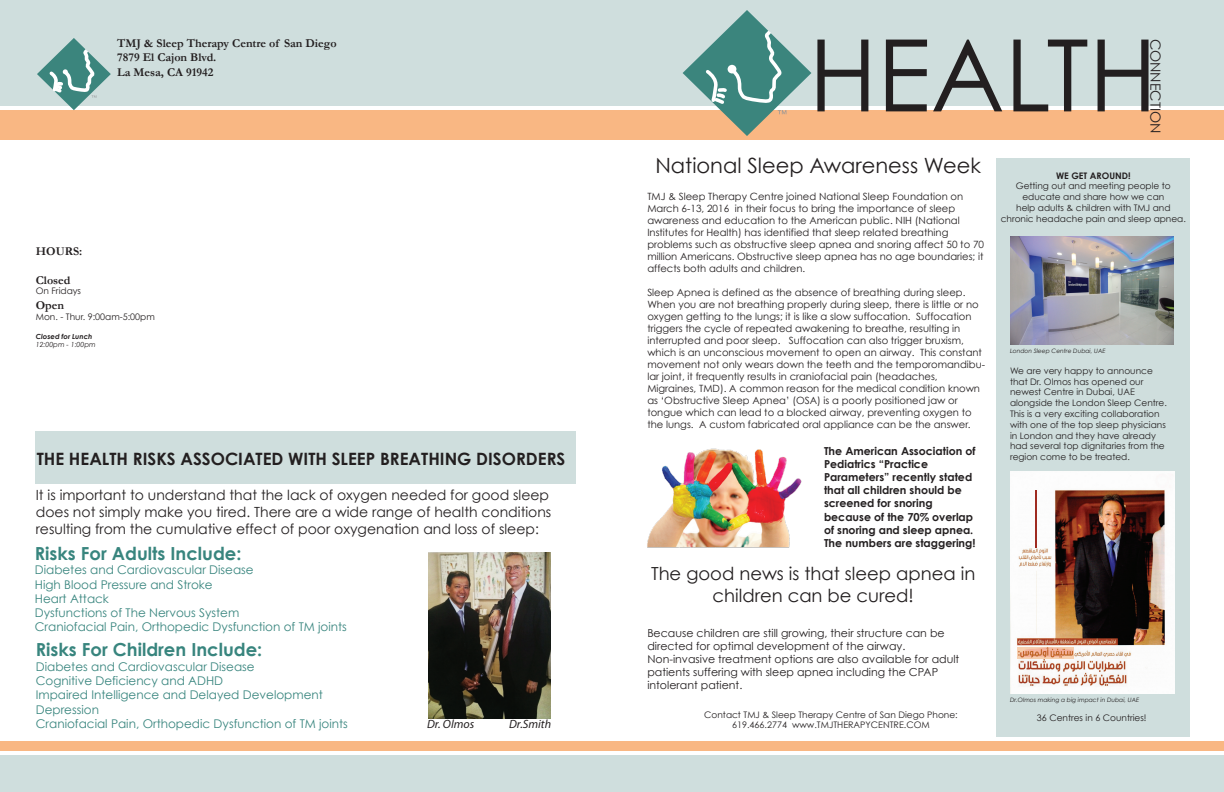
<style>
.page{position:relative;width:1224px;height:792px;background:#fff}
.page>*{position:absolute;margin:0;border:0;box-sizing:border-box;transform-origin:0 0}
.t1{font:100px "Century Gothic";color:#231f20}
.t2{font:21px "Century Gothic";color:#231f20}
.t3{font:18px/21.6px "Century Gothic";color:#231f20;text-align:center}
.t4{font:700 18px "Century Gothic";color:#38857e}
.t5{font:700 17px "Century Gothic";color:#231f20}
.t6{font:14px/16.8px "Century Gothic";color:#231f20}
.t7{font:12px/14.3px "Century Gothic";color:#38857e}
.t8{font:700 12px/14.4px "Garamond";color:#231f20}
.t9{font:italic 12px "Myriad Pro";color:#231f20}
.t10{font:11px/13.2px "Century Gothic";color:#231f20}
.t11{font:700 11px/13.2px "Century Gothic";color:#231f20}
.t12{font:10px/12px "Century Gothic";color:#231f20}
.t13{font:9px/10.8px "Century Gothic";color:#231f20;text-align:center}
.t14{font:700 9px "Century Gothic";color:#231f20}
.t15{font:italic 700 7px "Century Gothic";color:#231f20}
.t16{font:italic 7px "Century Gothic";color:#231f20}
.t17{font:italic 6px "Century Gothic";color:#231f20}
</style>
<div class="page">
<div style="left:0;top:110px;width:1224px;height:30px;background:#f9b783"></div>
<div style="left:0;top:741px;width:1224px;height:9px;background:#f9b783"></div>
<div style="left:996px;top:158px;width:194px;height:579px;background:#cfdedd"></div>
<div style="left:0;top:755px;width:1224px;height:37px;background:#cfdedd"></div>
<div style="left:0;top:0;width:1224px;height:106px;background:#cfdedd"></div>
<svg style="left:683px;top:10px;width:128px;height:126px"></svg>
<svg style="left:37px;top:38px;width:74px;height:72px"></svg>
<div style="left:35px;top:431px;width:541px;height:53px;background:#cfdedd"></div>
<img style="left:1011px;top:236px;width:163px;height:109px">
<img style="left:1011px;top:472px;width:164px;height:221px">
<svg style="left:1018px;top:647px;width:56px;height:11px"></svg>
<hr style="left:1036px;top:491px;width:1px;height:57px;background:#9f2b21">
<img style="left:647px;top:448px;width:155px;height:100px">
<img style="left:428px;top:552px;width:122px;height:166px">
<p class="t8" style="left:117px;top:36px;width:221px">TMJ &amp; Sleep Therapy Centre of San Diego<br>7879 El Cajon Blvd.<br>La Mesa, CA 91942</p>
<p class="t8" style="left:36px;top:244px;width:48px">HOURS:</p>
<p class="t8" style="left:36px;top:272px;width:36px">Closed</p>
<p class="t13" style="left:36px;top:286px;width:47px">On Fridays</p>
<p class="t8" style="left:36px;top:298px;width:30px">Open</p>
<p class="t13" style="left:36px;top:311px;width:121px">Mon. - Thur. 9:00am-5:00pm</p>
<p class="t15" style="left:36px;top:332px;width:58px">Closed for Lunch</p>
<p class="t16" style="left:36px;top:340px;width:61px">12:00pm - 1:00pm</p>
<h3 class="t5" style="left:37px;top:448px;width:530px">THE HEALTH RISKS ASSOCIATED WITH SLEEP BREATHING DISORDERS</h3>
<h3 class="t6" style="left:36px;top:487px;width:517px">It is important to understand that the lack of oxygen needed for good sleep does not simply make you tired. There are a wide range of health conditions resulting from the cumulative effect of poor oxygenation and loss of sleep:</h3>
<h3 class="t4" style="left:35px;top:542px;width:208px">Risks For Adults Include:</h3>
<p class="t7" style="left:35px;top:563px;width:314px">Diabetes and Cardiovascular Disease<br>High Blood Pressure and Stroke<br>Heart Attack<br>Dysfunctions of The Nervous System<br>Craniofacial Pain, Orthopedic Dysfunction of TM joints</p>
<h3 class="t4" style="left:36px;top:638px;width:228px">Risks For Children Include:</h3>
<p class="t7" style="left:36px;top:659px;width:314px">Diabetes and Cardiovascular Disease<br>Cognitive Deficiency and ADHD<br>Impaired Intelligence and Delayed Development Depression<br>Craniofacial Pain, Orthopedic Dysfunction of TM joints</p>
<p class="t9" style="left:427px;top:716px;width:49px">Dr. Olmos</p>
<p class="t9" style="left:509px;top:716px;width:43px">Dr.Smith</p>
<h1 class="t1" style="left:809px;top:14px;width:350px">HEALTH</h1>
<h3 class="t6" style="left:1164px;top:39px;width:96px;rotate:90deg">CONNECTION</h3>
<p class="t14" style="left:1056px;top:170px;width:76px">WE GET AROUND!</p>
<p class="t13" style="left:1001px;top:181px;width:187px">Getting out and meeting people to educate and share how we can<br>help adults &amp; children with TMJ and chronic headache pain and sleep apnea.</p>
<h2 class="t2" style="left:655px;top:153px;width:327px">National Sleep Awareness Week</h2>
<p class="t12" style="left:647px;top:190px;width:338px">TMJ &amp; Sleep Therapy Centre joined National Sleep Foundation on March 6-13, 2016 in their focus to bring the importance of sleep awareness and education to the American public. NIH (National Institutes for Health) has identified that sleep related breathing problems such as obstructive sleep apnea and snoring affect 50 to 70 million Americans. Obstructive sleep apnea has no age boundaries; it affects both adults and children.</p>
<p class="t12" style="left:647px;top:286px;width:339px">Sleep Apnea is defined as the absence of breathing during sleep.<br>When you are not breathing properly during sleep, there is little or no oxygen getting to the lungs; it is like a slow suffocation. Suffocation triggers the cycle of repeated awakening to breathe, resulting in interrupted and poor sleep. Suffocation can also trigger bruxism, which is an unconscious movement to open an airway. This constant movement not only wears down the teeth and the temporomandibu&shy;lar joint, it frequently results in craniofacial pain (headaches, Migraines, TMD). A common reason for the medical condition known as ‘Obstructive Sleep Apnea’ (OSA) is a poorly positioned jaw or tongue which can lead to a blocked airway, preventing oxygen to the lungs. A custom fabricated oral appliance can be the answer.</p>
<p class="t17" style="left:1010px;top:348px;width:97px">London Sleep Centre Dubai, UAE</p>
<p class="t13" style="left:1010px;top:365px;width:158px;text-align:left">We are very happy to announce that Dr. Olmos has opened our newest Centre in Dubai, UAE alongside the London Sleep Centre.<br>This is a very exciting collaboration with one of the top sleep physicians in London and they have already had several top dignitaries from the region come to be treated.</p>
<p class="t11" style="left:824px;top:444px;width:153px">The American Association of<br>Pediatrics “Practice<br>Parameters” recently stated that all children should be screened for snoring because of the 70% overlap of snoring and sleep apnea.<br>The numbers are staggering!</p>
<h3 class="t3" style="left:651px;top:563px;width:326px">The good news is that sleep apnea in children can be cured!</h3>
<p class="t10" style="left:647px;top:626px;width:314px">Because children are still growing, their structure can be directed for optimal development of the airway.<br>Non-invasive treatment options are also available for adult patients suffering with sleep apnea including the CPAP intolerant patient.</p>
<p class="t13" style="left:704px;top:709px;width:255px">Contact TMJ &amp; Sleep Therapy Centre of San Diego Phone:<br>619.466.2774 www.TMJTHERAPYCENTRE.COM</p>
<p class="t17" style="left:1010px;top:696px;width:131px">Dr.Olmos making a big impact in Dubai, UAE</p>
<p class="t13" style="left:1037px;top:712px;width:111px">36 Centres in 6 Countries!</p>
</div>
